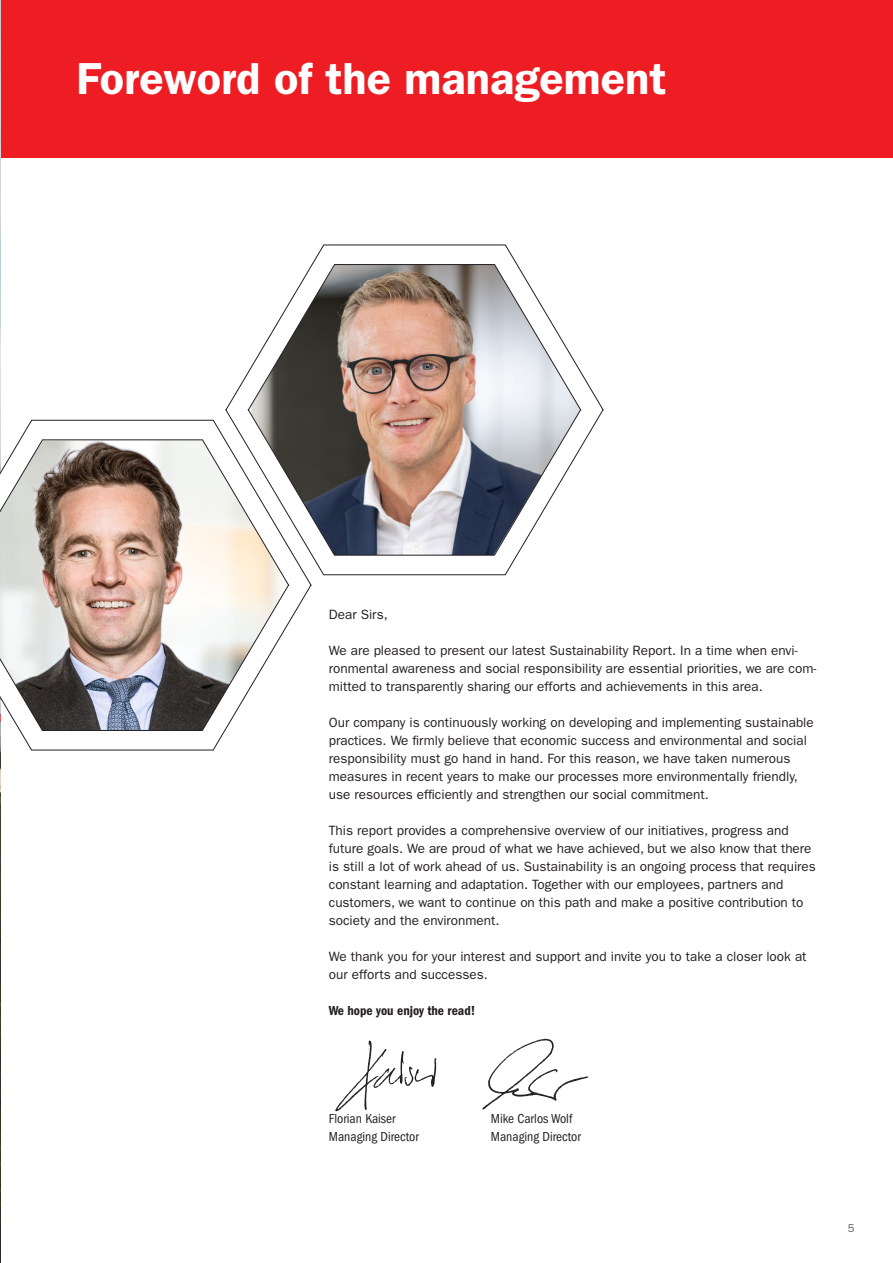
<style>
.page{position:relative;width:893px;height:1263px;background:#fff}
.page>*{position:absolute;margin:0;border:0;box-sizing:border-box;transform-origin:0 0}
.Headline_BIG{font:600 45px "ITC Franklin Gothic Std";color:#fff}
.Fliesstext{font:13.5px/18px "ITC Franklin Gothic Std";color:#231f20}
.Fliesstext-2{font:condensed 13.5px "ITC Franklin Gothic Std";color:#231f20}
.Fliesstext-3{font:13.5px "ITC Franklin Gothic Std Dm Cd";color:#231f20}
.t1{font:11.25px "ITC Franklin Gothic Std";color:#57585a}
</style>
<div class="page">
<div style="left:0;top:0;width:893px;height:157px;background:#ee1d23"></div>
<img style="left:335px;top:1040px;width:102px;height:72px">
<img style="left:482px;top:1038px;width:107px;height:72px">
<img style="left:0;top:1px;width:1px;height:1261px">
<img style="left:0;top:419px;width:312px;height:332px">
<svg style="left:225px;top:244px;width:379px;height:331px"></svg>
<p class="Headline_BIG" style="left:77px;top:52px;width:591px">Foreword of the management</p>
<p class="Fliesstext" style="left:329px;top:605px;width:61px">Dear Sirs,</p>
<p class="Fliesstext" style="left:329px;top:641px;width:489px">We are pleased to present our latest Sustainability Report. In a time when envi&shy;ronmental awareness and social responsibility are essential priorities, we are com&shy;mitted to transparently sharing our efforts and achievements in this area.</p>
<p class="Fliesstext" style="left:329px;top:713px;width:486px">Our company is continuously working on developing and implementing sustainable practices. We firmly believe that economic success and environmental and social responsibility must go hand in hand. For this reason, we have taken numerous measures in recent years to make our processes more environmentally friendly, use resources efficiently and strengthen our social commitment.</p>
<p class="Fliesstext" style="left:329px;top:821px;width:489px">This report provides a comprehensive overview of our initiatives, progress and future goals. We are proud of what we have achieved, but we also know that there is still a lot of work ahead of us. Sustainability is an ongoing process that requires constant learning and adaptation. Together with our employees, partners and customers, we want to continue on this path and make a positive contribution to society and the environment.</p>
<p class="Fliesstext" style="left:329px;top:947px;width:479px">We thank you for your interest and support and invite you to take a closer look at our efforts and successes.</p>
<p class="Fliesstext-3" style="left:329px;top:1002px;width:148px">We hope you enjoy the read!</p>
<p class="Fliesstext-2" style="left:329px;top:1110px;width:68px">Florian Kaiser</p>
<p class="Fliesstext-2" style="left:491px;top:1110px;width:83px">Mike Carlos Wolf</p>
<p class="Fliesstext-2" style="left:329px;top:1128px;width:92px">Managing Director</p>
<p class="Fliesstext-2" style="left:491px;top:1128px;width:92px">Managing Director</p>
<p class="t1" style="left:848px;top:1222px;width:8px">5</p>
</div>
